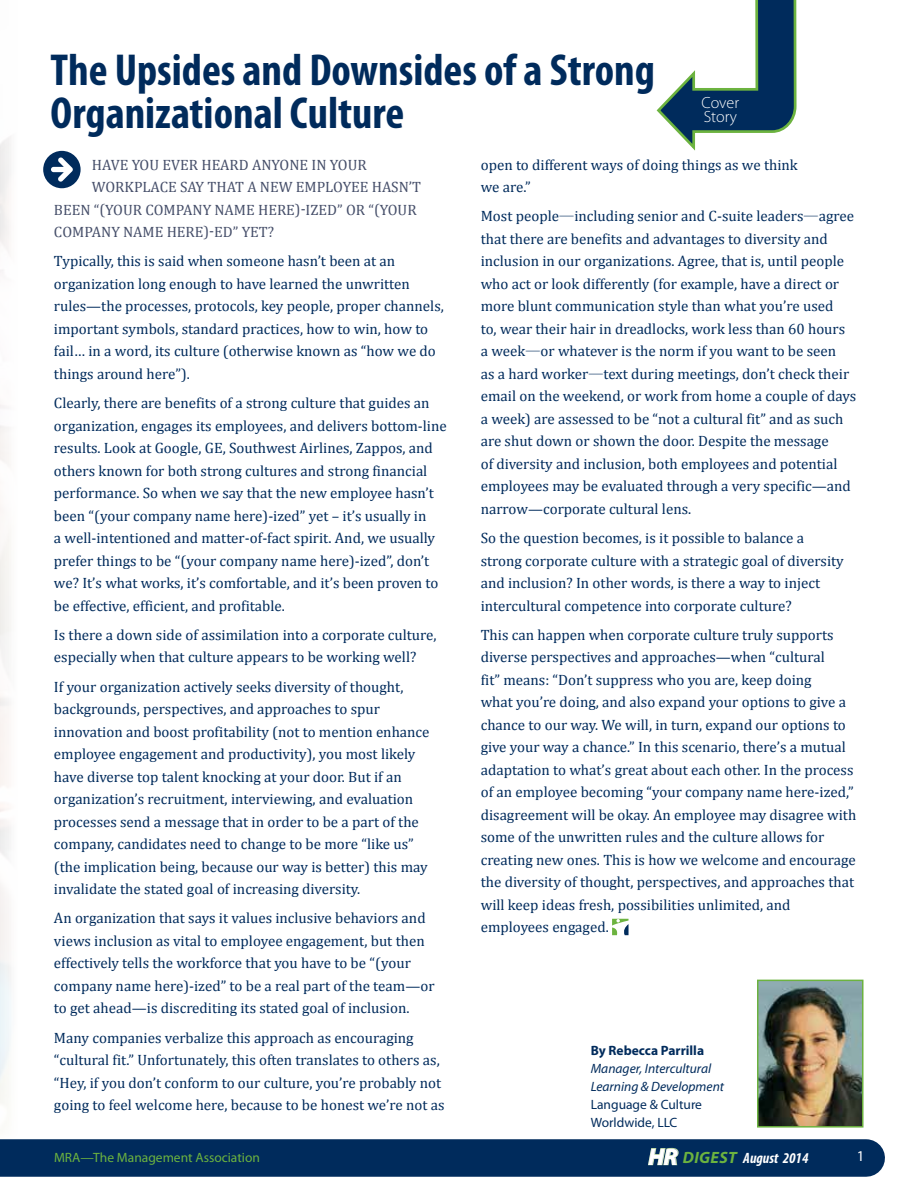
<style>
.page{position:relative;width:918px;height:1188px;background:#fff}
.page>*{position:absolute;margin:0;border:0;box-sizing:border-box;transform-origin:0 0}
.t1{font:700 condensed 45px/43.5px "Myriad Pro";color:#002b5c}
.t2{font:300 16.2px/14.9px "Myriad Pro";color:#fff}
.t3{font:15px/22.5px "Cambria";color:#002b5c}
.t4{font:15px "Cambria";color:#454e69}
.t5{font:italic 700 condensed 15px "Myriad Pro";color:#fff}
.t6{font:15px "Myriad Pro";color:#fff}
.t7{font:italic 13.5px/18px "Myriad Pro";color:#002b5c}
.t8{font:13.5px/18px "Myriad Pro";color:#002b5c}
.t9{font:13.5px "Myriad Pro";color:#6cb33f}
.t10{font:700 13.5px "Myriad Pro";color:#002b5c}
.s1{font-family:"Myriad Pro";font-weight:300}
.s2{font-weight:900;font-stretch:normal;font-size:24px}
.s3{font-stretch:normal;font-size:16.35px;color:#6cb33f}
</style>
<div class="page">
<div style="left:0;top:1139px;width:866px;height:38px;background:#002b5c"></div>
<svg style="left:648px;top:1147px;width:31px;height:19px"></svg>
<div style="left:43px;top:151px;width:38px;height:37px;background:#002b5c;border-radius:50%"></div>
<svg style="left:51px;top:157px;width:22px;height:25px"></svg>
<svg style="left:656px;top:0;width:141px;height:151px"></svg>
<img style="left:757px;top:979px;width:107px;height:149px">
<svg style="left:612px;top:919px;width:17px;height:16px"></svg>
<h1 class="t1" style="left:51px;top:47px;width:606px">The Upsides and Downsides of a Strong<br>Organizational Culture</h1>
<p class="t2" style="left:702px;top:95px;width:39px">Cover<br>Story</p>
<p class="t4" style="left:92px;top:156px;width:276px">HAVE YOU EVER HEARD ANYONE IN YOUR</p>
<p class="t4" style="left:92px;top:178px;width:331px">WORKPLACE SAY THAT A NEW EMPLOYEE HASN’T</p>
<p class="t4" style="left:54px;top:201px;width:364px">BEEN “(YOUR COMPANY NAME HERE)-IZED” OR “(YOUR</p>
<p class="t4" style="left:54px;top:223px;width:222px">COMPANY NAME HERE)-ED” YET?</p>
<p class="t3" style="left:54px;top:250px;width:391px">Typically, this is said when someone hasn’t been at an organization long enough to have learned the unwritten rules—the processes, protocols, key people, proper channels, important symbols, standard practices, how to win, how to fail… in a word, its culture (otherwise known as “how we do things around here”).</p>
<p class="t3" style="left:54px;top:392px;width:394px">Clearly, there are benefits of a strong culture that guides an organization, engages its employees, and delivers bottom-line results. Look at Google, GE, Southwest Airlines, Zappos, and others known for both strong cultures and strong financial performance. So when we say that the new employee hasn’t been “(your company name here)-ized” yet – it’s usually in<br>a well-intentioned and matter-of-fact spirit. And, we usually prefer things to be “(your company name here)-ized”, don’t we? It’s what works, it’s comfortable, and it’s been proven to be effective, efficient, and profitable.</p>
<p class="t3" style="left:54px;top:624px;width:384px">Is there a down side of assimilation into a corporate culture, especially when that culture appears to be working well?</p>
<p class="t3" style="left:54px;top:675px;width:377px">If your organization actively seeks diversity of thought, backgrounds, perspectives, and approaches to spur innovation and boost profitability (not to mention enhance employee engagement and productivity), you most likely have diverse top talent knocking at your door. But if an organization’s recruitment, interviewing, and evaluation processes send a message that in order to be a part of the company, candidates need to change to be more “like us” (the implication being, because our way is better) this may invalidate the stated goal of increasing diversity.</p>
<p class="t3" style="left:54px;top:907px;width:382px">An organization that says it values inclusive behaviors and views inclusion as vital to employee engagement, but then effectively tells the workforce that you have to be “(your company name here)-ized” to be a real part of the team—or to get ahead—is discrediting its stated goal of inclusion.</p>
<p class="t3" style="left:54px;top:1026px;width:392px">Many companies verbalize this approach as encouraging “cultural fit.” Unfortunately, this often translates to others as, “Hey, if you don’t conform to our culture, you’re probably not going to feel welcome here, because to be honest we’re not as</p>
<p class="t3" style="left:481px;top:153px;width:319px">open to different ways of doing things as we think we are.”</p>
<p class="t3" style="left:481px;top:205px;width:377px">Most people<span class="s1">—</span>including senior and C-suite leaders<span class="s1">—</span>agree that there are benefits and advantages to diversity and inclusion in our organizations. Agree, that is, until people who act or look differently (for example, have a direct or more blunt communication style than what you’re used<br>to, wear their hair in dreadlocks, work less than 60 hours<br>a week<span class="s1">—</span>or whatever is the norm if you want to be seen<br>as a hard worker<span class="s1">—</span>text during meetings, don’t check their email on the weekend, or work from home a couple of days a week) are assessed to be “not a cultural fit” and as such are shut down or shown the door. Despite the message<br>of diversity and inclusion, both employees and potential employees may be evaluated through a very specific—and narrow—corporate cultural lens.</p>
<p class="t3" style="left:481px;top:527px;width:365px">So the question becomes, is it possible to balance a strong corporate culture with a strategic goal of diversity and inclusion? In other words, is there a way to inject intercultural competence into corporate culture?</p>
<p class="t3" style="left:481px;top:624px;width:377px">This can happen when corporate culture truly supports diverse perspectives and approaches—when “cultural<br>fit” means: “Don’t suppress who you are, keep doing<br>what you’re doing, and also expand your options to give a chance to our way. We will, in turn, expand our options to give your way a chance.” In this scenario, there’s a mutual adaptation to what’s great about each other. In the process of an employee becoming “your company name here-ized,” disagreement will be okay. An employee may disagree with some of the unwritten rules and the culture allows for creating new ones. This is how we welcome and encourage the diversity of thought, perspectives, and approaches that will keep ideas fresh, possibilities unlimited, and employees engaged.</p>
<p class="t10" style="left:591px;top:1041px;width:115px">By Rebecca Parrilla</p>
<p class="t7" style="left:591px;top:1059px;width:135px">Manager, Intercultural<br>Learning &amp; Development</p>
<p class="t8" style="left:591px;top:1095px;width:113px">Language &amp; Culture<br>Worldwide, LLC</p>
<p class="t9" style="left:54px;top:1149px;width:207px">MRA—The Management Association</p>
<p class="t5" style="left:648px;top:1148px;width:162px"><span class="s2">HR</span> <span class="s3">DIGEST</span> August 2014</p>
<p class="t6" style="left:857px;top:1147px;width:9px">1</p>
</div>
